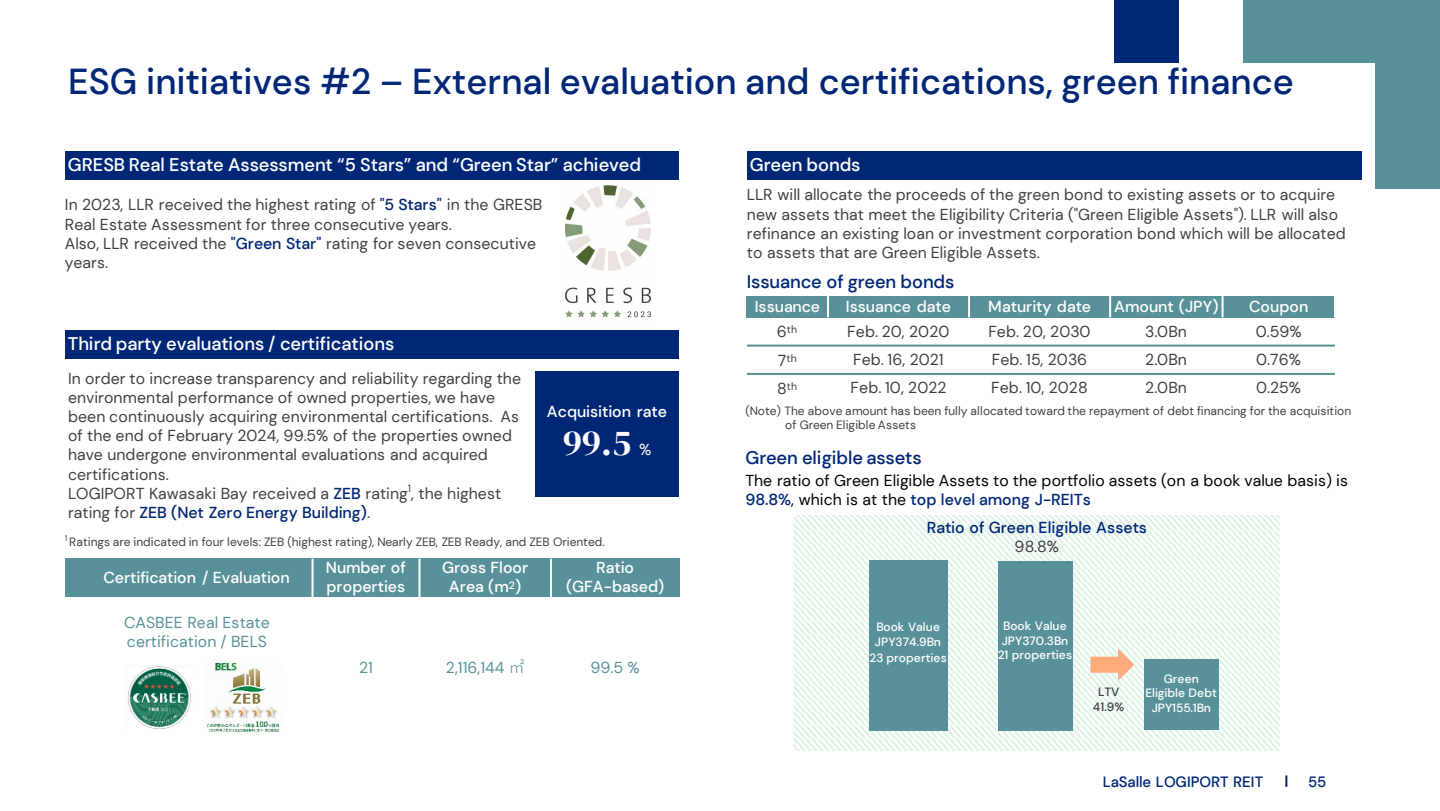
<style>
.page{position:relative;width:1440px;height:811px;background:#fff}
.page>*{position:absolute;margin:0;border:0;box-sizing:border-box;transform-origin:0 0}
.t1{font:500 36px "DM Sans";color:#002776}
.t2{font:36px "DM Serif Display";color:#fff}
.t3{font:500 18.2px "DM Sans";letter-spacing:-.005em;color:#fff}
.t4{font:500 18.2px "DM Sans";letter-spacing:-.005em;color:#002776}
.t5{font:15.8px/19.2px "DM Sans";letter-spacing:.005em;color:#404040}
.t6{font:500 15.8px/19.2px "DM Sans";letter-spacing:-.01em;color:#fff}
.t7{font:15.8px/19.2px "DM Sans";letter-spacing:.005em;color:#000}
.t8{font:15.8px/19.2px "DM Sans";letter-spacing:.005em;color:#589199}
.t9{font:500 15.8px "DM Sans";letter-spacing:-.005em;color:#002776}
.t10{font:15.8px "DM Sans";color:#fff}
.t11{font:500 14.8px "DM Sans";letter-spacing:-.005em;color:#002776}
.t12{font:12px/14.4px "DM Sans";color:#404040}
.t13{font:500 12px/15.4px "DM Sans";color:#fff;text-align:center}
.t14{font:500 12px "DM Sans";color:#404040}
.t15{font:12px "DM Sans";color:#fff}
.t16{font:300 12px "Noto Sans JP";color:#fff}
.t17{font:10.6px "DM Sans";color:#404040}
.s1{font-weight:500;color:#002776}
.s2{font-family:"Noto Sans JP";font-weight:300}
.s3{font-size:15.8px}
</style>
<div class="page">
<svg style="left:1285px;top:775px;width:2px;height:11px"></svg>
<div style="left:1376px;top:0;width:64px;height:188px;background:#589199"></div>
<div style="left:1243px;top:0;width:197px;height:62px;background:#589199"></div>
<div style="left:1114px;top:0;width:64px;height:62px;background:#002776"></div>
<svg style="left:794px;top:515px;width:486px;height:235px"></svg>
<div style="left:65px;top:558px;width:247px;height:39px;background:#589199"></div>
<div style="left:312px;top:558px;width:108px;height:39px;background:#589199"></div>
<div style="left:420px;top:558px;width:131px;height:39px;background:#589199"></div>
<div style="left:551px;top:558px;width:129px;height:39px;background:#589199"></div>
<hr style="left:312px;top:558px;width:2px;height:39px;background:#fff">
<hr style="left:418px;top:558px;width:2px;height:39px;background:#fff">
<hr style="left:550px;top:558px;width:2px;height:39px;background:#fff">
<img style="left:125px;top:665px;width:66px;height:64px">
<div style="left:65px;top:151px;width:614px;height:29px;background:#002776"></div>
<div style="left:65px;top:330px;width:614px;height:29px;background:#002776"></div>
<div style="left:535px;top:371px;width:144px;height:125px;background:#002776"></div>
<div style="left:747px;top:151px;width:614px;height:29px;background:#002776"></div>
<div style="left:747px;top:296px;width:81px;height:21px;background:#589199"></div>
<div style="left:828px;top:296px;width:141px;height:21px;background:#589199"></div>
<div style="left:969px;top:296px;width:141px;height:21px;background:#589199"></div>
<div style="left:1110px;top:296px;width:113px;height:21px;background:#589199"></div>
<div style="left:1223px;top:296px;width:112px;height:21px;background:#589199"></div>
<hr style="left:827px;top:296px;width:2px;height:21px;background:#fff">
<hr style="left:968px;top:296px;width:2px;height:21px;background:#fff">
<hr style="left:1109px;top:296px;width:2px;height:21px;background:#fff">
<hr style="left:1222px;top:296px;width:2px;height:21px;background:#fff">
<hr style="left:747px;top:344px;width:588px;height:2px;background:#589199">
<hr style="left:747px;top:373px;width:588px;height:2px;background:#589199">
<hr style="left:1334px;top:296px;width:2px;height:21px;background:#fff">
<div style="left:998px;top:561px;width:75px;height:169px;background:#589199"></div>
<div style="left:1144px;top:658px;width:75px;height:71px;background:#589199"></div>
<svg style="left:1091px;top:648px;width:43px;height:32px"></svg>
<div style="left:869px;top:560px;width:79px;height:170px;background:#589199"></div>
<img style="left:206px;top:660px;width:74px;height:73px">
<img style="left:565px;top:186px;width:86px;height:132px">
<h2 class="t1" style="left:68px;top:59px;width:1227px">ESG initiatives #2 – External evaluation and certifications, green finance</h2>
<p class="t3" style="left:68px;top:153px;width:575px">GRESB Real Estate Assessment “5 Stars” and “Green Star” achieved</p>
<p class="t5" style="left:65px;top:195px;width:479px">In 2023, LLR received the highest rating of <span class="s1">"5 Stars"</span> in the GRESB<br>Real Estate Assessment for three consecutive years.</p>
<p class="t5" style="left:65px;top:234px;width:473px">Also, LLR received the <span class="s1">"Green Star"</span> rating for seven consecutive years.</p>
<p class="t3" style="left:68px;top:332px;width:328px">Third party evaluations / certifications</p>
<p class="t5" style="left:68px;top:368px;width:455px">In order to increase transparency and reliability regarding the environmental performance of owned properties, we have been continuously acquiring environmental certifications. As of the end of February 2024, 99.5% of the properties owned have undergone environmental evaluations and acquired certifications.</p>
<p class="t5" style="left:68px;top:483px;width:435px">LOGIPORT Kawasaki Bay received a <span class="s1">ZEB</span> rating<sup>1</sup>, the highest rating for <span class="s1">ZEB (Net Zero Energy Building)</span>.</p>
<p class="t6" style="left:547px;top:402px;width:122px">Acquisition rate</p>
<p class="t2" style="left:563px;top:421px;width:70px">99.5</p>
<p class="t10" style="left:639px;top:439px;width:14px">%</p>
<p class="t12" style="left:65px;top:534px;width:541px"><sup>1</sup> Ratings are indicated in four levels: ZEB (highest rating), Nearly ZEB, ZEB Ready, and ZEB Oriented.</p>
<p class="t6" style="left:103px;top:567px;width:188px">Certification / Evaluation</p>
<p class="t6" style="left:326px;top:557px;width:81px">Number of properties</p>
<p class="t6" style="left:442px;top:557px;width:88px;text-align:center">Gross Floor<br>Area (m<sup>2</sup>)</p>
<p class="t6" style="left:596px;top:557px;width:39px">Ratio</p>
<p class="t6" style="left:566px;top:577px;width:100px">(GFA-based)</p>
<p class="t8" style="left:124px;top:612px;width:147px">CASBEE Real Estate certification / BELS</p>
<p class="t8" style="left:359px;top:658px;width:15px">21</p>
<p class="t8" style="left:446px;top:658px;width:80px">2,116,144 <span class="s2">㎡</span></p>
<p class="t8" style="left:591px;top:658px;width:51px">99.5 %</p>
<p class="t3" style="left:750px;top:153px;width:112px">Green bonds</p>
<p class="t5" style="left:747px;top:185px;width:600px">LLR will allocate the proceeds of the green bond to existing assets or to acquire new assets that meet the Eligibility Criteria ("Green Eligible Assets"). LLR will also refinance an existing loan or investment corporation bond which will be allocated to assets that are Green Eligible Assets.</p>
<p class="t4" style="left:747px;top:270px;width:209px">Issuance of green bonds</p>
<p class="t6" style="left:755px;top:297px;width:67px">Issuance</p>
<p class="t6" style="left:846px;top:297px;width:107px">Issuance date</p>
<p class="t6" style="left:988px;top:297px;width:104px">Maturity date</p>
<p class="t6" style="left:1114px;top:297px;width:106px">Amount (JPY)</p>
<p class="t6" style="left:1249px;top:297px;width:61px">Coupon</p>
<p class="t17" style="left:777px;top:323px;width:22px"><span class="s3">6</span>th</p>
<p class="t5" style="left:847px;top:321px;width:104px">Feb. 20, 2020</p>
<p class="t5" style="left:988px;top:321px;width:104px">Feb. 20, 2030</p>
<p class="t5" style="left:1145px;top:321px;width:43px">3.0Bn</p>
<p class="t5" style="left:1256px;top:321px;width:47px">0.59%</p>
<p class="t17" style="left:778px;top:351px;width:21px"><span class="s3">7</span>th</p>
<p class="t5" style="left:853px;top:350px;width:92px">Feb. 16, 2021</p>
<p class="t5" style="left:992px;top:350px;width:97px">Feb. 15, 2036</p>
<p class="t5" style="left:1145px;top:350px;width:43px">2.0Bn</p>
<p class="t5" style="left:1256px;top:350px;width:46px">0.76%</p>
<p class="t17" style="left:777px;top:379px;width:21px"><span class="s3">8</span>th</p>
<p class="t5" style="left:851px;top:378px;width:97px">Feb. 10, 2022</p>
<p class="t5" style="left:991px;top:378px;width:98px">Feb. 10, 2028</p>
<p class="t5" style="left:1145px;top:378px;width:43px">2.0Bn</p>
<p class="t5" style="left:1256px;top:378px;width:46px">0.25%</p>
<p class="t12" style="left:785px;top:403px;width:568px;text-indent:-40px">(Note) The above amount has been fully allocated toward the repayment of debt financing for the acquisition of Green Eligible Assets</p>
<p class="t4" style="left:745px;top:446px;width:178px">Green eligible assets</p>
<p class="t7" style="left:745px;top:471px;width:604px">The ratio of Green Eligible Assets to the portfolio assets (on a book value basis) is<br><span class="s1">98.8%</span>, which is at the <span class="s1">top level among J-REITs</span></p>
<p class="t9" style="left:927px;top:517px;width:222px">Ratio of Green Eligible Assets</p>
<p class="t5" style="left:1015px;top:536px;width:46px">98.8%</p>
<p class="t13" style="left:876px;top:619px;width:65px">Book Value</p>
<p class="t13" style="left:870px;top:634px;width:79px">JPY374.9Bn<br>23 properties</p>
<p class="t13" style="left:1003px;top:618px;width:65px">Book Value</p>
<p class="t13" style="left:1002px;top:632px;width:68px">JPY370.3Bn</p>
<p class="t13" style="left:998px;top:647px;width:76px">21 properties</p>
<p class="t13" style="left:1164px;top:670px;width:37px">Green</p>
<p class="t13" style="left:1145px;top:685px;width:73px">Eligible Debt</p>
<p class="t13" style="left:1152px;top:699px;width:61px">JPY155.1Bn</p>
<p class="t16" style="left:1156px;top:673px;width:49px">適格負債</p>
<p class="t14" style="left:1098px;top:684px;width:23px">LTV</p>
<p class="t15" style="left:1154px;top:687px;width:52px">1,487<span class="s2">億円</span></p>
<p class="t14" style="left:1093px;top:699px;width:33px">41.9%</p>
<p class="t11" style="left:1103px;top:772px;width:162px">LaSalle LOGIPORT REIT</p>
<p class="t11" style="left:1308px;top:772px;width:20px">55</p>
</div>
